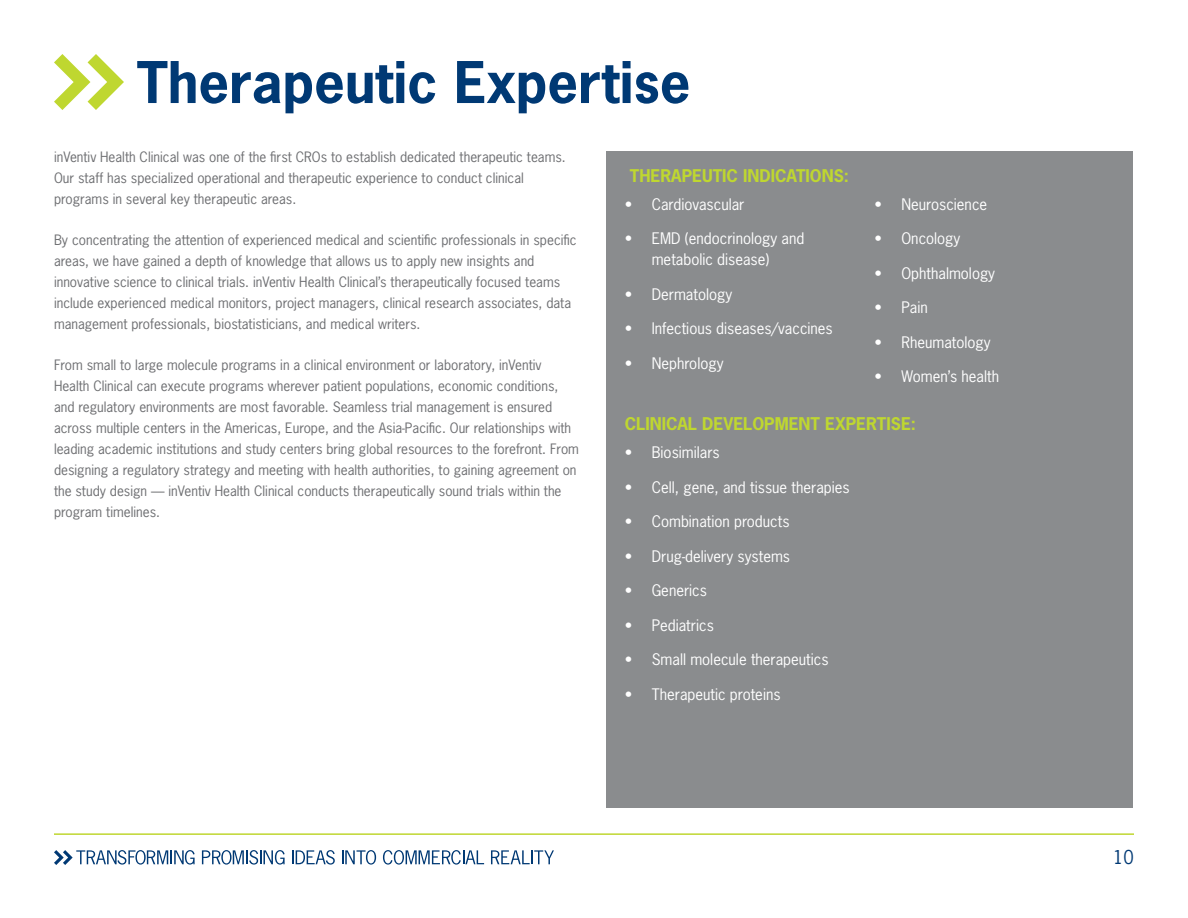
<style>
.page{position:relative;width:1188px;height:918px;background:#fff}
.page>*{position:absolute;margin:0;border:0;box-sizing:border-box;transform-origin:0 0}
.t1{font:700 54px "News Gothic Std";color:#003974}
.t2{font:18px "News Gothic Std";color:#003974}
.t3{font:700 16.5px "News Gothic Std";color:#bfd730}
.t4{font:15px/21px "News Gothic Std";color:#fff;text-align:center}
.t5{font:13.5px/21px "News Gothic Std";color:#6d6e71}
</style>
<div class="page">
<svg style="left:54px;top:54px;width:70px;height:56px"></svg>
<hr style="left:54px;top:833px;width:1080px;height:2px;background:#bfd730">
<svg style="left:202px;top:850px;width:83px;height:15px"></svg>
<svg style="left:292px;top:850px;width:43px;height:15px"></svg>
<svg style="left:342px;top:850px;width:34px;height:15px"></svg>
<svg style="left:383px;top:850px;width:101px;height:15px"></svg>
<svg style="left:491px;top:850px;width:63px;height:14px"></svg>
<svg style="left:54px;top:850px;width:141px;height:15px"></svg>
<div style="left:607px;top:151px;width:526px;height:656px;background:#8a8c8e"></div>
<h1 class="t1" style="left:137px;top:47px;width:555px">Therapeutic Expertise</h1>
<p class="t5" style="left:54px;top:146px;width:513px">inVentiv Health Clinical was one of the first CROs to establish dedicated therapeutic teams.<br>Our staff has specialized operational and therapeutic experience to conduct clinical programs in several key therapeutic areas.</p>
<p class="t5" style="left:54px;top:229px;width:524px">By concentrating the attention of experienced medical and scientific professionals in specific areas, we have gained a depth of knowledge that allows us to apply new insights and innovative science to clinical trials. inVentiv Health Clinical’s therapeutically focused teams include experienced medical monitors, project managers, clinical research associates, data management professionals, biostatisticians, and medical writers.</p>
<p class="t5" style="left:54px;top:355px;width:526px">From small to large molecule programs in a clinical environment or laboratory, inVentiv Health Clinical can execute programs wherever patient populations, economic conditions, and regulatory environments are most favorable. Seamless trial management is ensured across multiple centers in the Americas, Europe, and the Asia-Pacific. Our relationships with leading academic institutions and study centers bring global resources to the forefront. From designing a regulatory strategy and meeting with health authorities, to gaining agreement on the study design — inVentiv Health Clinical conducts therapeutically sound trials within the program timelines.</p>
<p class="t3" style="left:630px;top:165px;width:221px">THERAPEUTIC INDICATIONS:</p>
<p class="t4" style="left:625px;top:194px;width:121px">• Cardiovascular</p>
<p class="t4" style="left:625px;top:228px;width:181px">• EMD (endocrinology and metabolic disease)</p>
<p class="t4" style="left:625px;top:284px;width:109px">• Dermatology</p>
<p class="t4" style="left:625px;top:318px;width:210px">• Infectious diseases/vaccines</p>
<p class="t4" style="left:625px;top:353px;width:100px">• Nephrology</p>
<p class="t4" style="left:874px;top:194px;width:114px">• Neuroscience</p>
<p class="t4" style="left:874px;top:228px;width:87px">• Oncology</p>
<p class="t4" style="left:874px;top:263px;width:122px">• Ophthalmology</p>
<p class="t4" style="left:874px;top:297px;width:55px">• Pain</p>
<p class="t4" style="left:874px;top:332px;width:118px">• Rheumatology</p>
<p class="t4" style="left:874px;top:366px;width:126px">• Women’s health</p>
<p class="t3" style="left:625px;top:413px;width:293px">CLINICAL DEVELOPMENT EXPERTISE:</p>
<p class="t4" style="left:625px;top:442px;width:97px">• Biosimilars</p>
<p class="t4" style="left:625px;top:476px;width:226px">• Cell, gene, and tissue therapies</p>
<p class="t4" style="left:625px;top:511px;width:166px">• Combination products</p>
<p class="t4" style="left:625px;top:545px;width:167px">• Drug-delivery systems</p>
<p class="t4" style="left:625px;top:580px;width:84px">• Generics</p>
<p class="t4" style="left:625px;top:614px;width:91px">• Pediatrics</p>
<p class="t4" style="left:625px;top:649px;width:205px">• Small molecule therapeutics</p>
<p class="t4" style="left:625px;top:683px;width:157px">• Therapeutic proteins</p>
<h2 class="t2" style="left:1113px;top:846px;width:22px">10</h2>
</div>
